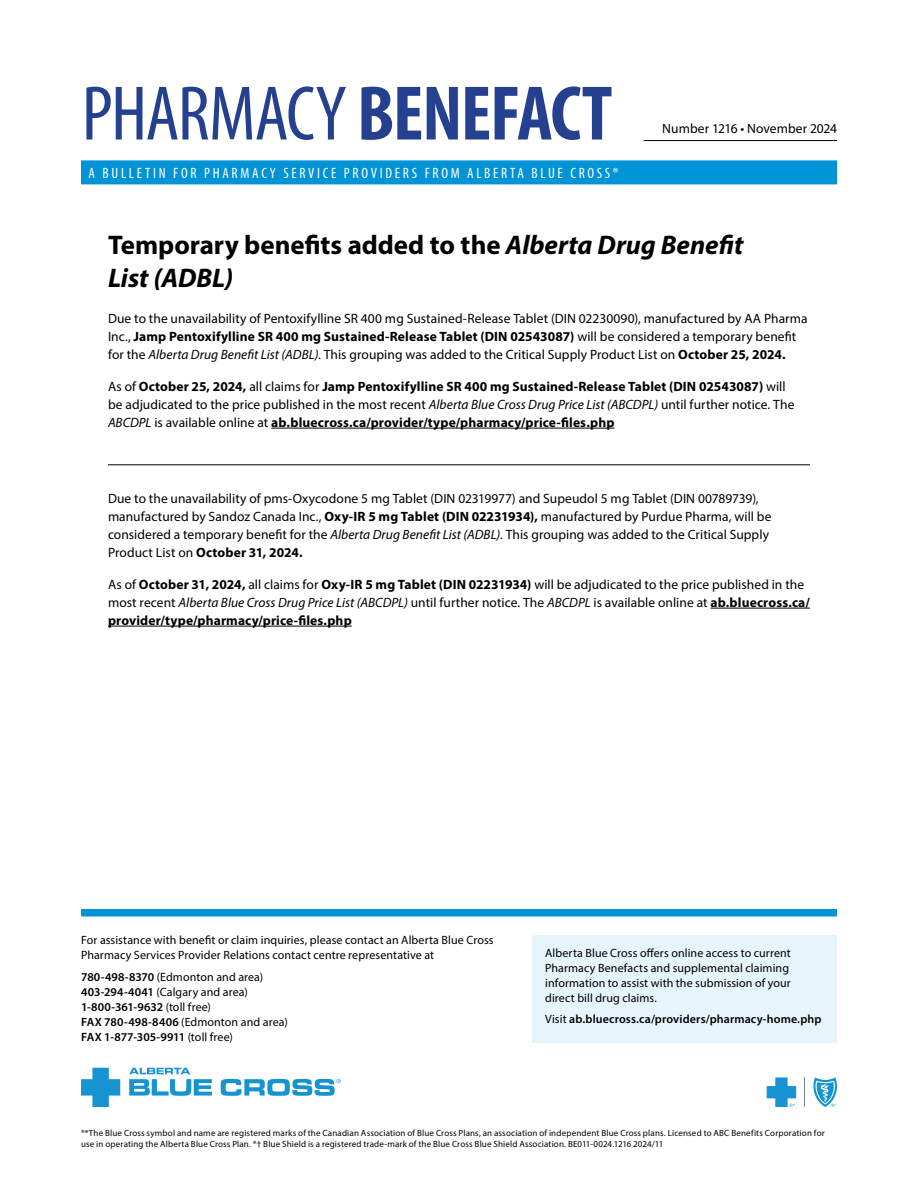
<style>
.page{position:relative;width:918px;height:1188px;background:#fff}
.page>*{position:absolute;margin:0;border:0;box-sizing:border-box;transform-origin:0 0}
.t1{font:condensed 78px "Myriad Pro";letter-spacing:-.02em;color:#25408f}
.t2{font:italic 700 27px/33px "Myriad Pro";color:#000}
.t3{font:condensed 15px "Myriad Pro";letter-spacing:.18em;color:#fff}
.t4{font:13.5px/18px "Myriad Pro";letter-spacing:.005em;color:#000}
.t5{font:700 13.5px/18px "Myriad Pro";letter-spacing:.01em;color:#000}
.t6{font:12px/15px "Myriad Pro";letter-spacing:.005em;color:#000}
.t7{font:600 12px/15px "Myriad Pro";letter-spacing:.01em;color:#000}
.t8{font:9px/10.8px "Myriad Pro";letter-spacing:.015em;color:#000}
.s1{font-weight:700}
.s2{font-style:normal}
.s3{font-style:italic}
.s4{font-weight:400}
.s5{font-weight:400;font-style:italic}
</style>
<div class="page">
<div style="left:81px;top:160px;width:756px;height:24px;background:#0094d7"></div>
<hr style="left:644px;top:140px;width:193px;height:1px;background:#000">
<div style="left:532px;top:935px;width:305px;height:108px;background:#e6f4fb"></div>
<div style="left:81px;top:909px;width:756px;height:7px;background:#0094d7"></div>
<svg style="left:813px;top:1077px;width:24px;height:30px"></svg>
<hr style="left:804px;top:1077px;width:1px;height:30px;background:#808184">
<svg style="left:767px;top:1077px;width:29px;height:30px"></svg>
<svg style="left:129px;top:1068px;width:83px;height:28px"></svg>
<svg style="left:221px;top:1079px;width:120px;height:17px"></svg>
<svg style="left:81px;top:1068px;width:39px;height:39px"></svg>
<hr style="left:271px;top:428px;width:343px;height:1px;background:#000">
<hr style="left:108px;top:465px;width:702px;height:1px;background:#000">
<hr style="left:710px;top:608px;width:100px;height:1px;background:#000">
<hr style="left:108px;top:626px;width:244px;height:1px;background:#000">
<h1 class="t1" style="left:82px;top:67px;width:532px">PHARMACY <span class="s1">BENEFACT</span></h1>
<p class="t3" style="left:89px;top:164px;width:531px">A BULLETIN FOR PHARMACY SERVICE PROVIDERS FROM ALBERTA BLUE CROSS®</p>
<p class="t4" style="left:662px;top:120px;width:176px">Number 1216 • November 2024</p>
<h2 class="t2" style="left:108px;top:228px;width:637px"><span class="s2">Temporary benefits added to the</span> Alberta Drug Benefit<br>List (ADBL)</h2>
<p class="t4" style="left:108px;top:310px;width:701px">Due to the unavailability of Pentoxifylline SR 400 mg Sustained-Release Tablet (DIN 02230090), manufactured by AA Pharma<br>Inc., <span class="s1">Jamp Pentoxifylline SR 400 mg Sustained-Release Tablet (DIN 02543087)</span> will be considered a temporary benefit for the <span class="s3">Alberta Drug Benefit List (ADBL)</span>. This grouping was added to the Critical Supply Product List on <span class="s1">October 25, 2024.</span></p>
<p class="t5" style="left:108px;top:377px;width:688px"><span class="s4">As of</span> October 25, 2024, <span class="s4">all claims for</span> Jamp Pentoxifylline SR 400 mg Sustained-Release Tablet (DIN 02543087) <span class="s4">will be adjudicated to the price published in the most recent</span> <span class="s5">Alberta Blue Cross Drug Price List (ABCDPL)</span> <span class="s4">until further notice. The<br></span><span class="s5">ABCDPL</span> <span class="s4">is available online at</span> ab.bluecross.ca/provider/type/pharmacy/price-files.php</p>
<p class="t4" style="left:108px;top:489px;width:665px">Due to the unavailability of pms-Oxycodone 5 mg Tablet (DIN 02319977) and Supeudol 5 mg Tablet (DIN 00789739), manufactured by Sandoz Canada Inc., <span class="s1">Oxy-IR 5 mg Tablet (DIN 02231934),</span> manufactured by Purdue Pharma, will be considered a temporary benefit for the <span class="s3">Alberta Drug Benefit List (ADBL)</span>. This grouping was added to the Critical Supply Product List on <span class="s1">October 31, 2024.</span></p>
<p class="t4" style="left:108px;top:575px;width:704px">As of <span class="s1">October 31, 2024,</span> all claims for <span class="s1">Oxy-IR 5 mg Tablet (DIN 02231934)</span> will be adjudicated to the price published in the most recent <span class="s3">Alberta Blue Cross Drug Price List (ABCDPL)</span> until further notice. The <span class="s3">ABCDPL</span> is available online at <span class="s1">ab.bluecross.ca/ provider/type/pharmacy/price-files.php</span></p>
<p class="t6" style="left:81px;top:932px;width:414px">For assistance with benefit or claim inquiries, please contact an Alberta Blue Cross<br>Pharmacy Services Provider Relations contact centre representative at</p>
<p class="t7" style="left:81px;top:969px;width:208px">780-498-8370 <span class="s4">(Edmonton and area)<br></span>403-294-4041 <span class="s4">(Calgary and area)<br></span>1-800-361-9632 <span class="s4">(toll free)<br></span>FAX 780-498-8406 <span class="s4">(Edmonton and area)<br></span>FAX 1-877-305-9911 <span class="s4">(toll free)</span></p>
<p class="t6" style="left:545px;top:945px;width:247px">Alberta Blue Cross offers online access to current Pharmacy Benefacts and supplemental claiming information to assist with the submission of your direct bill drug claims.</p>
<p class="t7" style="left:545px;top:1012px;width:278px"><span class="s4">Visit</span> ab.bluecross.ca/providers/pharmacy-home.php</p>
<p class="t8" style="left:81px;top:1128px;width:745px">®*The Blue Cross symbol and name are registered marks of the Canadian Association of Blue Cross Plans, an association of independent Blue Cross plans. Licensed to ABC Benefits Corporation for use in operating the Alberta Blue Cross Plan. ®† Blue Shield is a registered trade-mark of the Blue Cross Blue Shield Association. BE011-0024.1216 2024/11</p>
</div>
